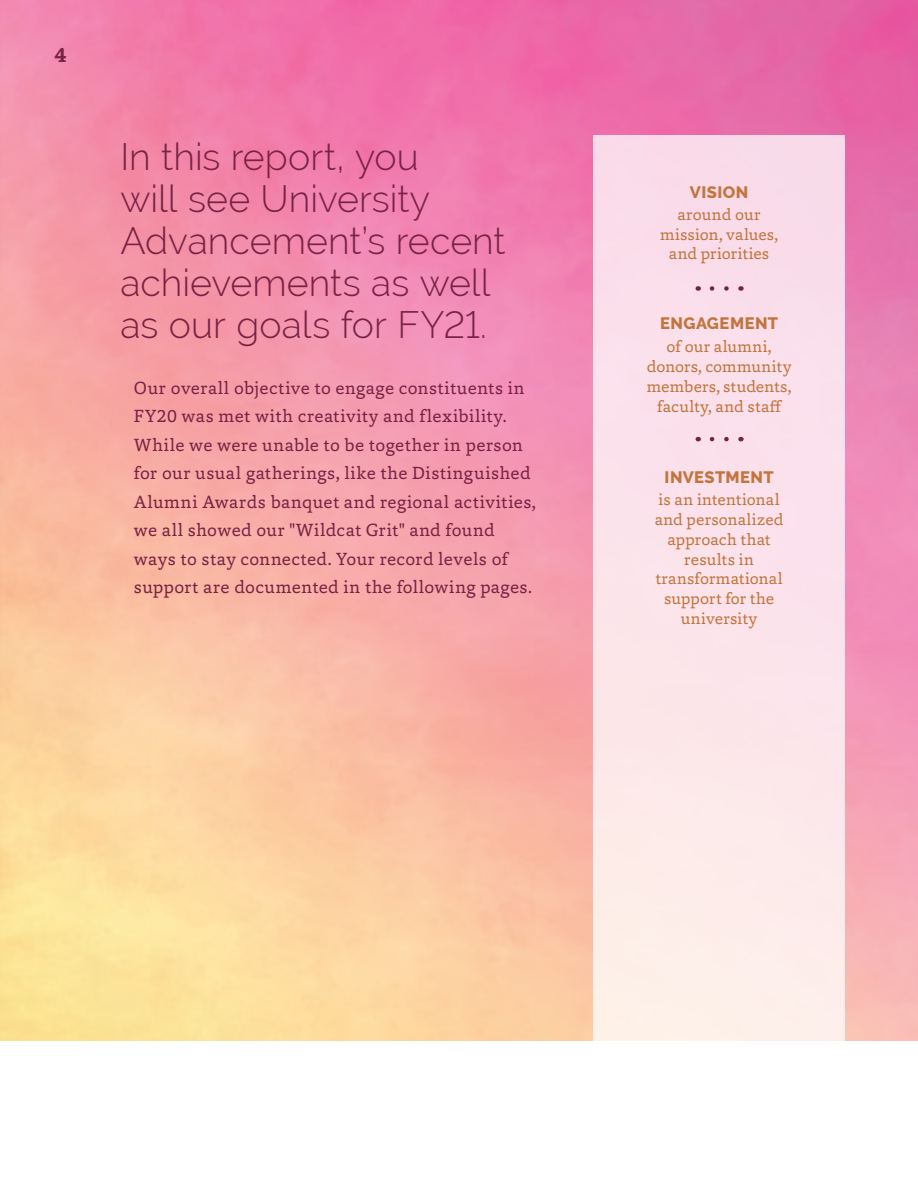
<style>
.page{position:relative;width:918px;height:1188px;background:#fff}
.page>*{position:absolute;margin:0;border:0;box-sizing:border-box;transform-origin:0 0}
.t1{font:300 37.5px/42px "Raleway";color:#782345}
.t2{font:700 21px "Capita";color:#782345}
.t3{font:18px/28.5px "Capita";letter-spacing:.02em;color:#782345}
.t4{font:16.5px/19.8px "Capita";letter-spacing:.005em;color:#c2753d;text-align:center}
.t5{font:800 16.5px "Raleway";letter-spacing:.03em;color:#c2753d}
</style>
<div class="page">
<img style="left:0;top:0;width:918px;height:1041px">
<div style="left:593px;top:135px;width:252px;height:1053px;background:#fbe3eb"></div>
<svg style="left:712px;top:286px;width:17px;height:5px"></svg>
<svg style="left:712px;top:437px;width:17px;height:4px"></svg>
<div style="left:0;top:1042px;width:918px;height:146px;background:#fff"></div>
<p class="t2" style="left:54px;top:41px;width:14px">4</p>
<h1 class="t1" style="left:120px;top:136px;width:387px">In this report, you<br>will see University<br>Advancement’s recent achievements as well as our goals for FY21.</h1>
<p class="t3" style="left:134px;top:373px;width:404px">Our overall objective to engage constituents in FY20 was met with creativity and flexibility.<br>While we were unable to be together in person for our usual gatherings, like the Distinguished Alumni Awards banquet and regional activities, we all showed our "Wildcat Grit" and found ways to stay connected. Your record levels of support are documented in the following pages.</p>
<p class="t5" style="left:690px;top:183px;width:60px">VISION</p>
<p class="t4" style="left:660px;top:204px;width:120px">around our mission, values, and priorities</p>
<p class="t5" style="left:660px;top:314px;width:120px">ENGAGEMENT</p>
<p class="t4" style="left:647px;top:337px;width:146px">of our alumni, donors, community members, students, faculty, and staff</p>
<p class="t5" style="left:665px;top:468px;width:110px">INVESTMENT</p>
<p class="t4" style="left:655px;top:489px;width:130px">is an intentional and personalized approach that results in transformational support for the university</p>
</div>
